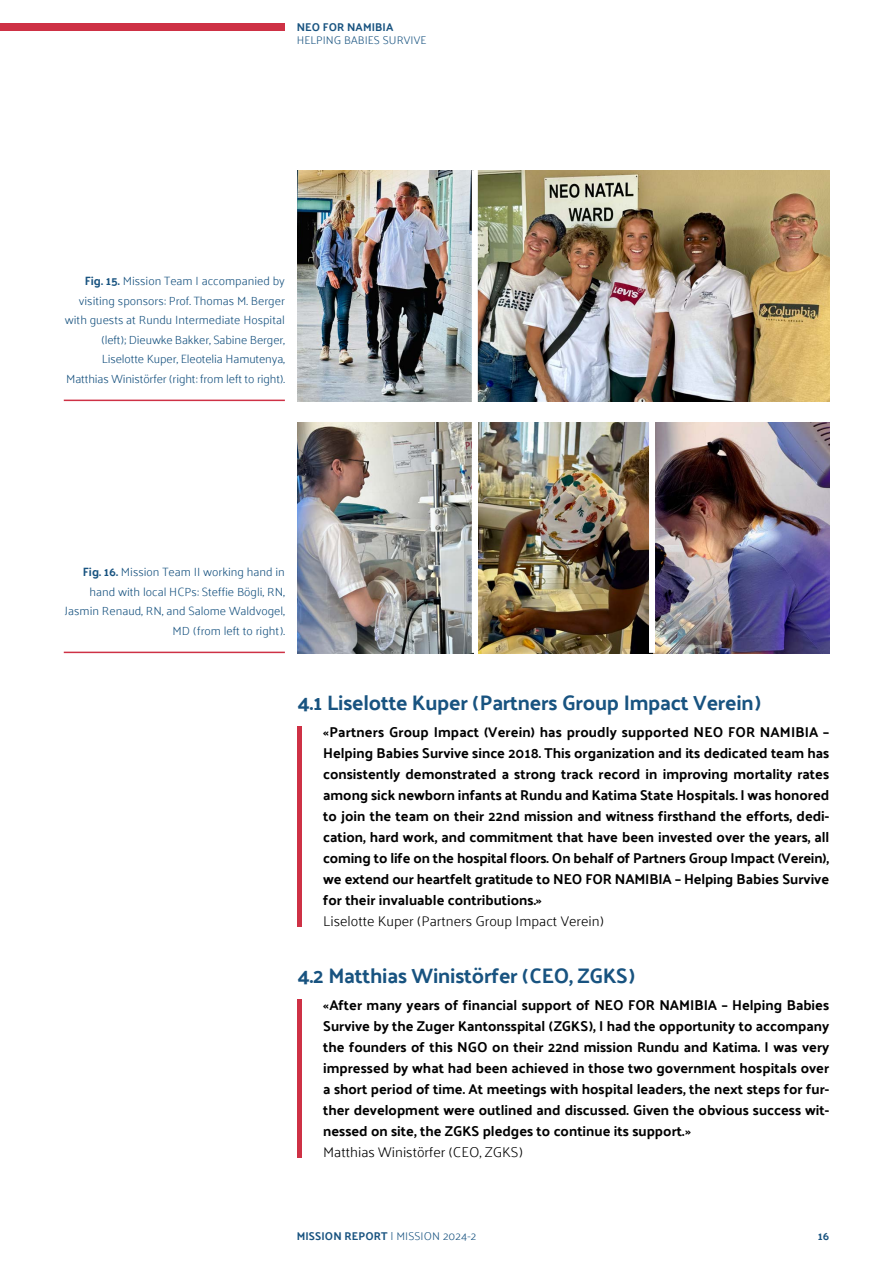
<style>
.page{position:relative;width:893px;height:1263px;background:#fff}
.page>*{position:absolute;margin:0;border:0;box-sizing:border-box;transform-origin:0 0}
.t1{font:700 21px "Palanquin";letter-spacing:-.01em;color:#185380}
.t2{font:700 14.25px/21px "Palanquin";color:#000;text-align:justify}
.t3{font:300 14.25px "Palanquin";color:#000}
.t4{font:300 12px/19.5px "Palanquin";color:#185380;text-align:right}
.t5{font:300 11.25px "Palanquin";letter-spacing:.01em;color:#185380}
.t6{font:700 11.25px "Palanquin";letter-spacing:.01em;color:#185380}
.s1{font-weight:700}
</style>
<div class="page">
<div style="left:0;top:23px;width:285px;height:8px;background:#ce3145"></div>
<hr style="left:64px;top:400px;width:221px;height:1px;background:#ce3145">
<hr style="left:64px;top:652px;width:221px;height:1px;background:#ce3145">
<hr style="left:298px;top:726px;width:4px;height:200px;background:#ce3145">
<hr style="left:298px;top:999px;width:4px;height:158px;background:#ce3145">
<img style="left:298px;top:170px;width:174px;height:231px">
<img style="left:298px;top:422px;width:174px;height:231px">
<img style="left:478px;top:170px;width:351px;height:231px">
<img style="left:478px;top:422px;width:351px;height:231px">
<div style="left:649px;top:420px;width:6px;height:233px;background:#fff"></div>
<p class="t6" style="left:297px;top:20px;width:98px">NEO FOR NAMIBIA</p>
<p class="t5" style="left:297px;top:34px;width:131px">HELPING BABIES SURVIVE</p>
<p class="t4" style="left:65px;top:271px;width:222px"><span class="s1">Fig. 15.</span> Mission Team I accompanied by visiting sponsors: Prof. Thomas M. Berger with guests at Rundu Intermediate Hospital (left); Dieuwke Bakker, Sabine Berger, Liselotte Kuper, Eleotelia Hamutenya, Matthias Winistörfer (right: from left to right).</p>
<p class="t4" style="left:65px;top:562px;width:221px"><span class="s1">Fig. 16.</span> Mission Team II working hand in hand with local HCPs: Steffie Bögli, RN, Jasmin Renaud, RN, and Salome Waldvogel, MD (from left to right).</p>
<h1 class="t1" style="left:298px;top:691px;width:465px">4.1 Liselotte Kuper (Partners Group Impact Verein)</h1>
<p class="t2" style="left:323px;top:722px;width:508px">«Partners Group Impact (Verein) has proudly supported NEO FOR NAMIBIA – Helping Babies Survive since 2018. This organization and its dedicated team has consistently demonstrated a strong track record in improving mortality rates among sick newborn infants at Rundu and Katima State Hospitals. I was honored to join the team on their 22nd mission and witness firsthand the efforts, dedi&shy;cation, hard work, and commitment that have been invested over the years, all coming to life on the hospital floors. On behalf of Partners Group Impact (Verein), we extend our heartfelt gratitude to NEO FOR NAMIBIA – Helping Babies Survive for their invaluable contributions.»</p>
<p class="t3" style="left:323px;top:913px;width:282px">Liselotte Kuper (Partners Group Impact Verein)</p>
<h1 class="t1" style="left:298px;top:964px;width:339px">4.2 Matthias Winistörfer (CEO, ZGKS)</h1>
<p class="t2" style="left:323px;top:995px;width:508px">«After many years of financial support of NEO FOR NAMIBIA – Helping Babies Survive by the Zuger Kantonsspital (ZGKS), I had the opportunity to accompany the founders of this NGO on their 22nd mission Rundu and Katima. I was very impressed by what had been achieved in those two government hospitals over a short period of time. At meetings with hospital leaders, the next steps for fur&shy;ther development were outlined and discussed. Given the obvious success wit&shy;nessed on site, the ZGKS pledges to continue its support.»</p>
<p class="t3" style="left:323px;top:1144px;width:201px">Matthias Winistörfer (CEO, ZGKS)</p>
<p class="t5" style="left:297px;top:1229px;width:181px"><span class="s1">MISSION REPORT</span> | MISSION 2024-2</p>
<p class="t6" style="left:818px;top:1229px;width:13px">16</p>
</div>
